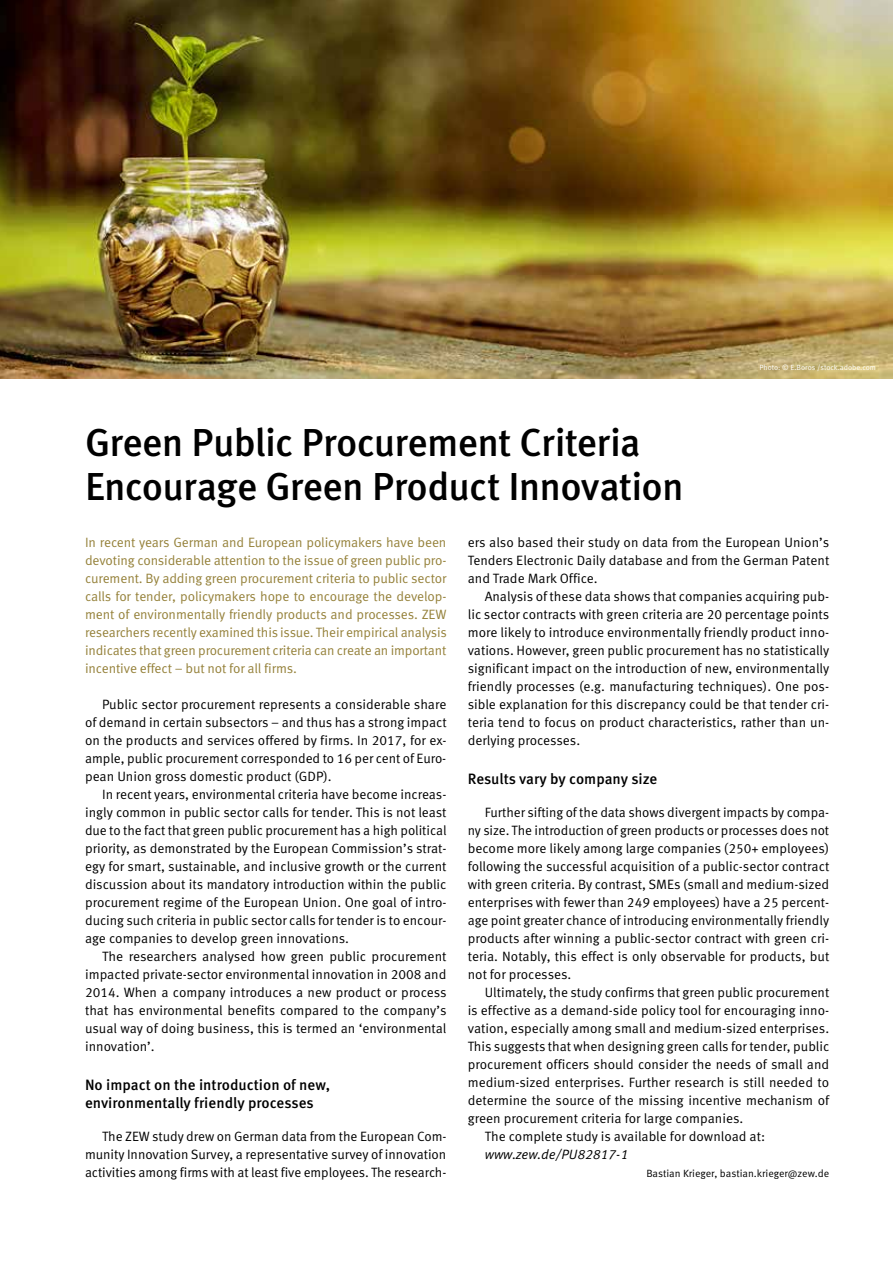
<style>
.page{position:relative;width:893px;height:1263px;background:#fff}
.page>*{position:absolute;margin:0;border:0;box-sizing:border-box;transform-origin:0 0}
.t1{font:500 39px/43.5px "Meta Pro";letter-spacing:-.02em;color:#000}
.t2{font:500 15px/18px "Meta Pro";color:#000}
.t3{font:13.5px/18px "Meta Pro";color:#000;text-align:justify}
.t4{font:13.5px/18px "Meta Pro";letter-spacing:-.01em;color:#95813a;text-align:justify}
.t5{font:italic 13.5px "Meta Pro";color:#000}
.t6{font:10.5px "Meta Pro";letter-spacing:-.005em;color:#000}
.t7{font:7.5px "Meta Pro";color:#fff}
</style>
<div class="page">
<img style="left:0;top:0;width:893px;height:378px">
<p class="t7" style="left:759px;top:362px;width:118px">Photo: © E.Boros /stock.adobe.com</p>
<h1 class="t1" style="left:85px;top:422px;width:600px">Green Public Procurement Criteria<br>Encourage Green Product Innovation</h1>
<p class="t4" style="left:85px;top:534px;width:363px">In recent years German and European policymakers have been devoting considerable attention to the issue of green public pro&shy;curement. By adding green procurement criteria to public sector calls for tender, policymakers hope to encourage the develop&shy;ment of environmentally friendly products and processes. ZEW researchers recently examined this issue. Their empirical analysis indicates that green procurement criteria can create an important incentive effect – but not for all firms.</p>
<p class="t3" style="left:85px;top:696px;width:363px;text-indent:17px">Public sector procurement represents a considerable share of demand in certain subsectors – and thus has a strong impact on the products and services offered by firms. In 2017, for ex&shy;ample, public procurement corresponded to 16 per cent of Euro&shy;pean Union gross domestic product (GDP).</p>
<p class="t3" style="left:85px;top:786px;width:363px;text-indent:17px">In recent years, environmental criteria have become increas&shy;ingly common in public sector calls for tender. This is not least due to the fact that green public procurement has a high political priority, as demonstrated by the European Commission’s strat&shy;egy for smart, sustainable, and inclusive growth or the current discussion about its mandatory introduction within the public procurement regime of the European Union. One goal of intro&shy;ducing such criteria in public sector calls for tender is to encour&shy;age companies to develop green innovations.</p>
<p class="t3" style="left:85px;top:948px;width:363px;text-indent:17px">The researchers analysed how green public procurement impacted private-sector environmental innovation in 2008 and 2014. When a company introduces a new product or process that has environmental benefits compared to the company’s usual way of doing business, this is termed an ‘environmental innovation’.</p>
<p class="t2" style="left:85px;top:1077px;width:247px">No impact on the introduction of new, environmentally friendly processes</p>
<p class="t3" style="left:85px;top:1128px;width:363px;text-indent:17px">The ZEW study drew on German data from the European Com&shy;munity Innovation Survey, a representative survey of innovation activities among firms with at least five employees. The research-</p>
<p class="t3" style="left:468px;top:534px;width:363px">ers also based their study on data from the European Union’s Tenders Electronic Daily database and from the German Patent and Trade Mark Office.</p>
<p class="t3" style="left:468px;top:588px;width:363px;text-indent:17px">Analysis of these data shows that companies acquiring pub&shy;lic sector contracts with green criteria are 20 percentage points more likely to introduce environmentally friendly product inno&shy;vations. However, green public procurement has no statistically significant impact on the introduction of new, environmentally friendly processes (e.g. manufacturing techniques). One pos&shy;sible explanation for this discrepancy could be that tender cri&shy;teria tend to focus on product characteristics, rather than un&shy;derlying processes.</p>
<p class="t2" style="left:468px;top:771px;width:191px">Results vary by company size</p>
<p class="t3" style="left:468px;top:804px;width:363px;text-indent:17px">Further sifting of the data shows divergent impacts by compa&shy;ny size. The introduction of green products or processes does not become more likely among large companies (250+ employees) following the successful acquisition of a public-sector contract with green criteria. By contrast, SMEs (small and medium-sized enterprises with fewer than 249 employees) have a 25 percent&shy;age point greater chance of introducing environmentally friendly products after winning a public-sector contract with green cri&shy;teria. Notably, this effect is only observable for products, but not for processes.</p>
<p class="t3" style="left:485px;top:984px;width:346px">Ultimately, the study confirms that green public procurement</p>
<p class="t3" style="left:468px;top:1002px;width:363px">is effective as a demand-side policy tool for encouraging inno-</p>
<p class="t3" style="left:468px;top:1020px;width:363px">vation, especially among small and medium-sized enterprises.</p>
<p class="t3" style="left:468px;top:1038px;width:363px">This suggests that when designing green calls for tender, public</p>
<p class="t3" style="left:468px;top:1056px;width:363px">procurement officers should consider the needs of small and</p>
<p class="t3" style="left:468px;top:1074px;width:363px">medium-sized enterprises. Further research is still needed to</p>
<p class="t3" style="left:468px;top:1092px;width:363px">determine the source of the missing incentive mechanism of</p>
<p class="t3" style="left:468px;top:1110px;width:277px">green procurement criteria for large companies.</p>
<p class="t3" style="left:485px;top:1128px;width:282px">The complete study is available for download at:</p>
<p class="t5" style="left:485px;top:1146px;width:145px">www.zew.de/PU82817-1</p>
<p class="t6" style="left:646px;top:1167px;width:184px">Bastian Krieger, bastian.krieger@zew.de</p>
</div>
